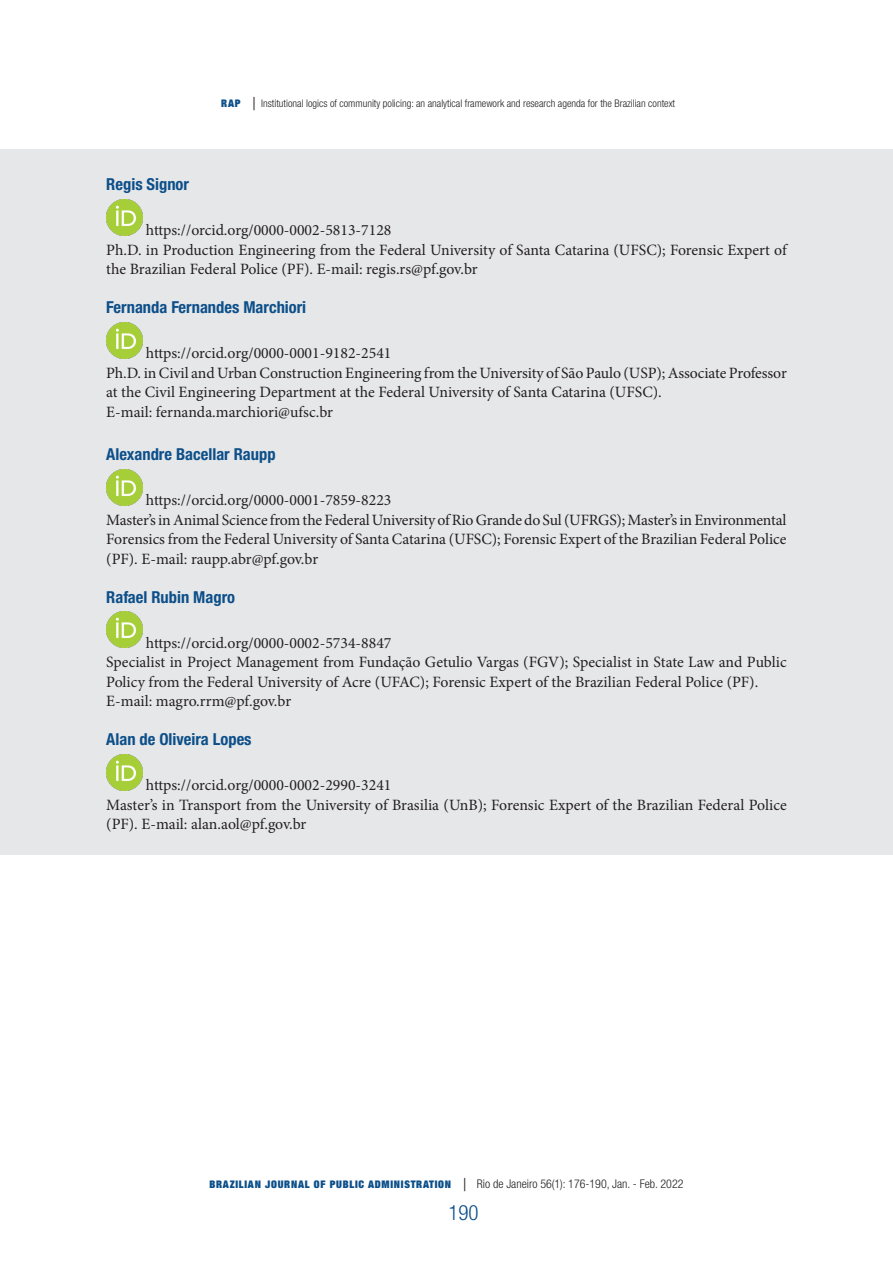
<style>
.page{position:relative;width:893px;height:1263px;background:#fff}
.page>*{position:absolute;margin:0;border:0;box-sizing:border-box;transform-origin:0 0}
.t1{font:300 condensed 21px "Helvetica Neue LT Std";color:#0c4f89}
.AUTOR{font:700 condensed 16.5px "Helvetica Neue LT Std";color:#0c4f89}
.autores_final_1{font:15.75px/19.5px "Minion Pro";color:#231f20}
.t2{font:300 condensed 12px "Helvetica Neue LT Std";color:#231f20}
.t3{font:300 condensed 10.5px "Helvetica Neue LT Std";color:#231f20}
.s1{font-family:"Helvetica Neue";font-weight:900;font-stretch:expanded;color:#0c4f89}
.s2{font-size:18px}
.s3{font-family:"Helvetica Neue";font-weight:900;font-stretch:expanded;font-size:10.5px;color:#0c4f89}
</style>
<div class="page">
<div style="left:0;top:149px;width:892px;height:706px;background:#e6e7e9"></div>
<img style="left:106px;top:199px;width:36px;height:36px">
<img style="left:106px;top:322px;width:36px;height:36px">
<img style="left:106px;top:469px;width:36px;height:36px">
<img style="left:106px;top:612px;width:36px;height:36px">
<img style="left:106px;top:754px;width:36px;height:36px">
<p class="t3" style="left:221px;top:98px;width:455px"><span class="s1">RAP</span> <span class="s2">|</span> Institutional logics of community policing: an analytical framework and research agenda for the Brazilian context</p>
<p class="AUTOR" style="left:106px;top:175px;width:84px">Regis Signor</p>
<p class="autores_final_1" style="left:146px;top:221px;width:247px">https://orcid.org/0000-0002-5813-7128</p>
<p class="autores_final_1" style="left:106px;top:240px;width:682px">Ph.D. in Production Engineering from the Federal University of Santa Catarina (UFSC); Forensic Expert of the Brazilian Federal Police (PF). E-mail: regis.rs@pf.gov.br</p>
<p class="AUTOR" style="left:106px;top:298px;width:201px">Fernanda Fernandes Marchiori</p>
<p class="autores_final_1" style="left:146px;top:344px;width:247px">https://orcid.org/0000-0001-9182-2541</p>
<p class="autores_final_1" style="left:106px;top:363px;width:682px">Ph.D. in Civil and Urban Construction Engineering from the University of São Paulo (USP); Associate Professor at the Civil Engineering Department at the Federal University of Santa Catarina (UFSC).</p>
<p class="autores_final_1" style="left:106px;top:402px;width:228px">E-mail: fernanda.marchiori@ufsc.br</p>
<p class="AUTOR" style="left:106px;top:444px;width:171px">Alexandre Bacellar Raupp</p>
<p class="autores_final_1" style="left:146px;top:491px;width:247px">https://orcid.org/0000-0001-7859-8223</p>
<p class="autores_final_1" style="left:106px;top:510px;width:682px;text-align:justify">Master’s in Animal Science from the Federal University of Rio Grande do Sul (UFRGS); Master’s in Environmental Forensics from the Federal University of Santa Catarina (UFSC); Forensic Expert of the Brazilian Federal Police (PF). E-mail: raupp.abr@pf.gov.br</p>
<p class="AUTOR" style="left:106px;top:587px;width:130px">Rafael Rubin Magro</p>
<p class="autores_final_1" style="left:146px;top:633px;width:247px">https://orcid.org/0000-0002-5734-8847</p>
<p class="autores_final_1" style="left:106px;top:653px;width:682px">Specialist in Project Management from Fundação Getulio Vargas (FGV); Specialist in State Law and Public<br>Policy from the Federal University of Acre (UFAC); Forensic Expert of the Brazilian Federal Police (PF).</p>
<p class="autores_final_1" style="left:106px;top:692px;width:186px">E-mail: magro.rrm@pf.gov.br</p>
<p class="AUTOR" style="left:106px;top:729px;width:147px">Alan de Oliveira Lopes</p>
<p class="autores_final_1" style="left:146px;top:776px;width:247px">https://orcid.org/0000-0002-2990-3241</p>
<p class="autores_final_1" style="left:106px;top:795px;width:682px">Master’s in Transport from the University of Brasilia (UnB); Forensic Expert of the Brazilian Federal Police (PF). E-mail: alan.aol@pf.gov.br</p>
<p class="t2" style="left:209px;top:1176px;width:476px"><span class="s3">BRAZILIAN JOURNAL OF PUBLIC ADMINISTRATION</span> <span class="s2">|</span> Rio de Janeiro 56(1): 176-190, Jan. - Feb. 2022</p>
<h1 class="t1" style="left:448px;top:1200px;width:32px">190</h1>
</div>
